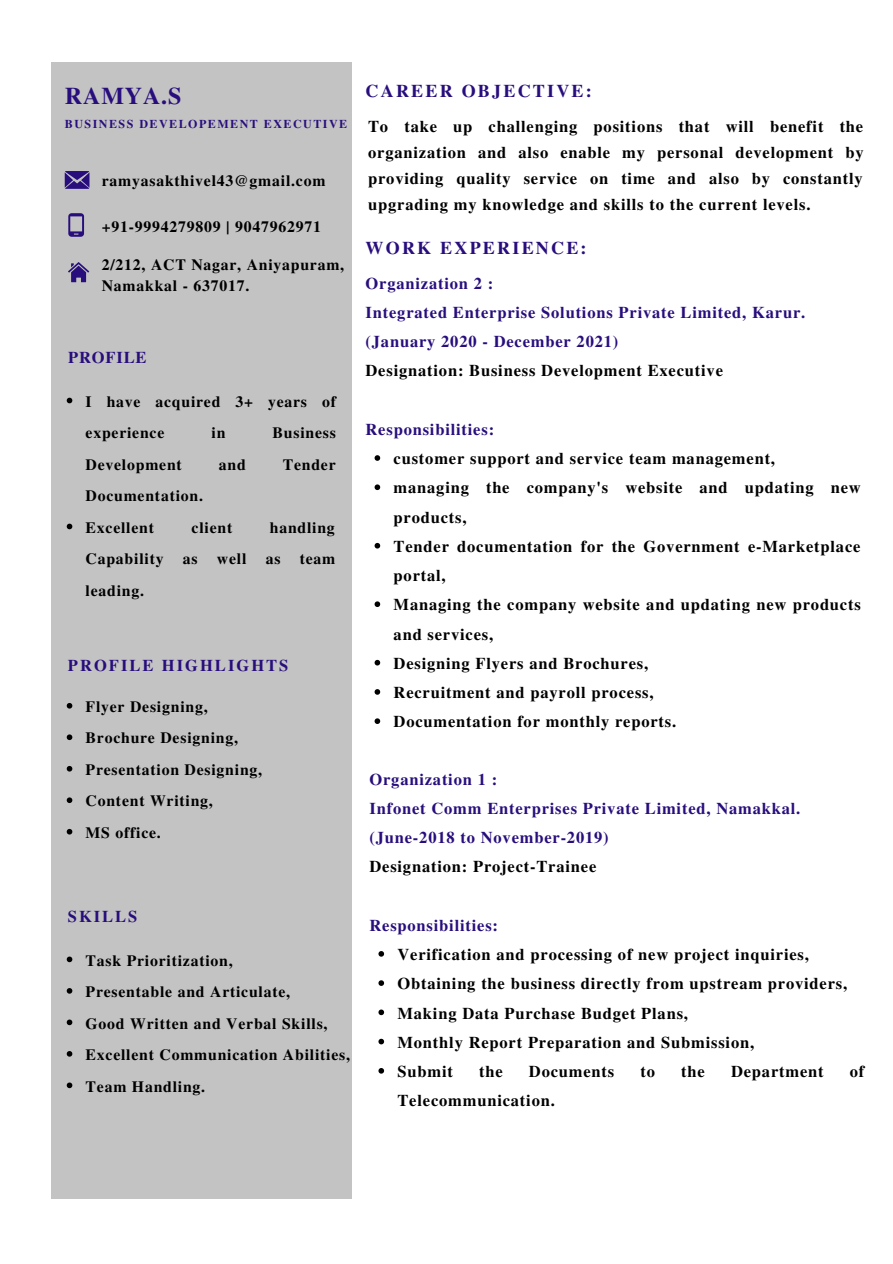
<style>
.page{position:relative;width:893px;height:1264px;background:#fff}
.page>*{position:absolute;margin:0;border:0;box-sizing:border-box;transform-origin:0 0}
.t1{font:700 24px "Te X Gyre Termes";letter-spacing:.035em;color:#280e7d}
.t2{font:700 18px "Te X Gyre Termes";letter-spacing:.125em;color:#280e7d}
.t3{font:700 16.5px/29.2px "Te X Gyre Termes";letter-spacing:.05em;color:#000}
.t4{font:700 16.5px/29.2px "Te X Gyre Termes";letter-spacing:.05em;color:#280e7d}
.t5{font:700 16.5px "Te X Gyre Termes";letter-spacing:.125em;color:#280e7d}
.t6{font:700 15.75px/31.5px "Te X Gyre Termes";letter-spacing:.05em;color:#000}
.t7{font:700 12px "Te X Gyre Termes";letter-spacing:.125em;color:#280e7d}
</style>
<div class="page">
<div style="left:51px;top:62px;width:300px;height:1137px;background:#c4c3c3"></div>
<svg style="left:65px;top:171px;width:24px;height:18px"></svg>
<svg style="left:68px;top:213px;width:16px;height:24px"></svg>
<svg style="left:68px;top:262px;width:21px;height:20px"></svg>
<svg style="left:67px;top:703px;width:5px;height:5px"></svg>
<svg style="left:67px;top:734px;width:5px;height:6px"></svg>
<svg style="left:67px;top:766px;width:5px;height:5px"></svg>
<svg style="left:67px;top:797px;width:5px;height:6px"></svg>
<svg style="left:67px;top:829px;width:5px;height:5px"></svg>
<svg style="left:67px;top:398px;width:5px;height:5px"></svg>
<svg style="left:67px;top:523px;width:5px;height:6px"></svg>
<svg style="left:374px;top:455px;width:6px;height:6px"></svg>
<svg style="left:374px;top:484px;width:6px;height:6px"></svg>
<svg style="left:374px;top:543px;width:6px;height:5px"></svg>
<svg style="left:374px;top:601px;width:6px;height:6px"></svg>
<svg style="left:374px;top:660px;width:6px;height:5px"></svg>
<svg style="left:374px;top:689px;width:6px;height:5px"></svg>
<svg style="left:374px;top:718px;width:6px;height:6px"></svg>
<svg style="left:67px;top:956px;width:5px;height:6px"></svg>
<svg style="left:67px;top:988px;width:5px;height:5px"></svg>
<svg style="left:67px;top:1019px;width:5px;height:6px"></svg>
<svg style="left:67px;top:1051px;width:5px;height:5px"></svg>
<svg style="left:67px;top:1082px;width:5px;height:6px"></svg>
<svg style="left:378px;top:951px;width:6px;height:5px"></svg>
<svg style="left:378px;top:980px;width:6px;height:5px"></svg>
<svg style="left:378px;top:1009px;width:6px;height:6px"></svg>
<svg style="left:378px;top:1038px;width:6px;height:6px"></svg>
<svg style="left:378px;top:1068px;width:6px;height:5px"></svg>
<h1 class="t1" style="left:65px;top:77px;width:118px">RAMYA.S</h1>
<p class="t7" style="left:65px;top:115px;width:284px">BUSINESS DEVELOPEMENT EXECUTIVE</p>
<p class="t6" style="left:102px;top:164px;width:225px">ramyasakthivel43@gmail.com</p>
<p class="t6" style="left:102px;top:210px;width:221px">+91-9994279809 | 9047962971</p>
<p class="t6" style="left:102px;top:253px;width:244px;line-height:21.3px">2/212, ACT Nagar, Aniyapuram,<br>Namakkal - 637017.</p>
<p class="t4" style="left:68px;top:342px;width:80px">PROFILE</p>
<p class="t6" style="left:86px;top:385px;width:252px">I have acquired 3+ years of experience</p>
<p class="t6" style="left:211px;top:416px;width:15px">in</p>
<p class="t6" style="left:272px;top:416px;width:65px">Business</p>
<p class="t6" style="left:86px;top:448px;width:98px">Development</p>
<p class="t6" style="left:219px;top:448px;width:28px">and</p>
<p class="t6" style="left:283px;top:448px;width:54px">Tender</p>
<p class="t6" style="left:86px;top:479px;width:119px">Documentation.<br>Excellent</p>
<p class="t6" style="left:86px;top:511px;width:251px;text-align:justify;text-indent:184px">handling Capability as well as team leading.</p>
<p class="t6" style="left:191px;top:511px;width:42px">client</p>
<p class="t5" style="left:68px;top:652px;width:222px">PROFILE HIGHLIGHTS</p>
<p class="t6" style="left:86px;top:690px;width:178px">Flyer Designing,<br>Brochure Designing,<br>Presentation Designing,<br>Content Writing,<br>MS office.</p>
<p class="t4" style="left:68px;top:901px;width:71px">SKILLS</p>
<p class="t2" style="left:365px;top:77px;width:228px">CAREER OBJECTIVE:</p>
<p class="t3" style="left:368px;top:113px;width:497px;line-height:25.8px;text-align:justify">To take up challenging positions that will benefit the organization and also enable my personal development by providing quality service on time and also by constantly upgrading my knowledge and skills to the current levels.</p>
<p class="t2" style="left:365px;top:234px;width:222px">WORK EXPERIENCE:</p>
<p class="t4" style="left:365px;top:268px;width:441px">Organization 2 :<br>Integrated Enterprise Solutions Private Limited, Karur. (January 2020 - December 2021)</p>
<p class="t3" style="left:365px;top:355px;width:359px">Designation: Business Development Executive</p>
<p class="t4" style="left:365px;top:414px;width:130px">Responsibilities:</p>
<p class="t3" style="left:393px;top:443px;width:468px">customer support and service team management,<br>managing the company's website and updating new products,<br>Tender documentation for the Government e-Marketplace portal,<br>Managing the company website and updating new products and services,<br>Designing Flyers and Brochures,<br>Recruitment and payroll process,<br>Documentation for monthly reports.</p>
<p class="t4" style="left:369px;top:763px;width:432px">Organization 1 :<br>Infonet Comm Enterprises Private Limited, Namakkal. (June-2018 to November-2019)</p>
<p class="t3" style="left:369px;top:851px;width:228px">Designation: Project-Trainee</p>
<p class="t4" style="left:369px;top:909px;width:130px">Responsibilities:</p>
<p class="t6" style="left:86px;top:943px;width:266px">Task Prioritization,<br>Presentable and Articulate,<br>Good Written and Verbal Skills,<br>Excellent Communication Abilities,<br>Team Handling.</p>
<p class="t3" style="left:397px;top:939px;width:451px">Verification and processing of new project inquiries, Obtaining the business directly from upstream providers, Making Data Purchase Budget Plans,<br>Monthly Report Preparation and Submission,<br>Submit</p>
<p class="t3" style="left:479px;top:1055px;width:25px">the</p>
<p class="t3" style="left:529px;top:1055px;width:87px">Documents</p>
<p class="t3" style="left:640px;top:1055px;width:16px">to</p>
<p class="t3" style="left:681px;top:1055px;width:25px">the</p>
<p class="t3" style="left:731px;top:1055px;width:94px">Department</p>
<p class="t3" style="left:849px;top:1055px;width:16px">of</p>
<p class="t3" style="left:397px;top:1085px;width:159px">Telecommunication.</p>
</div>
